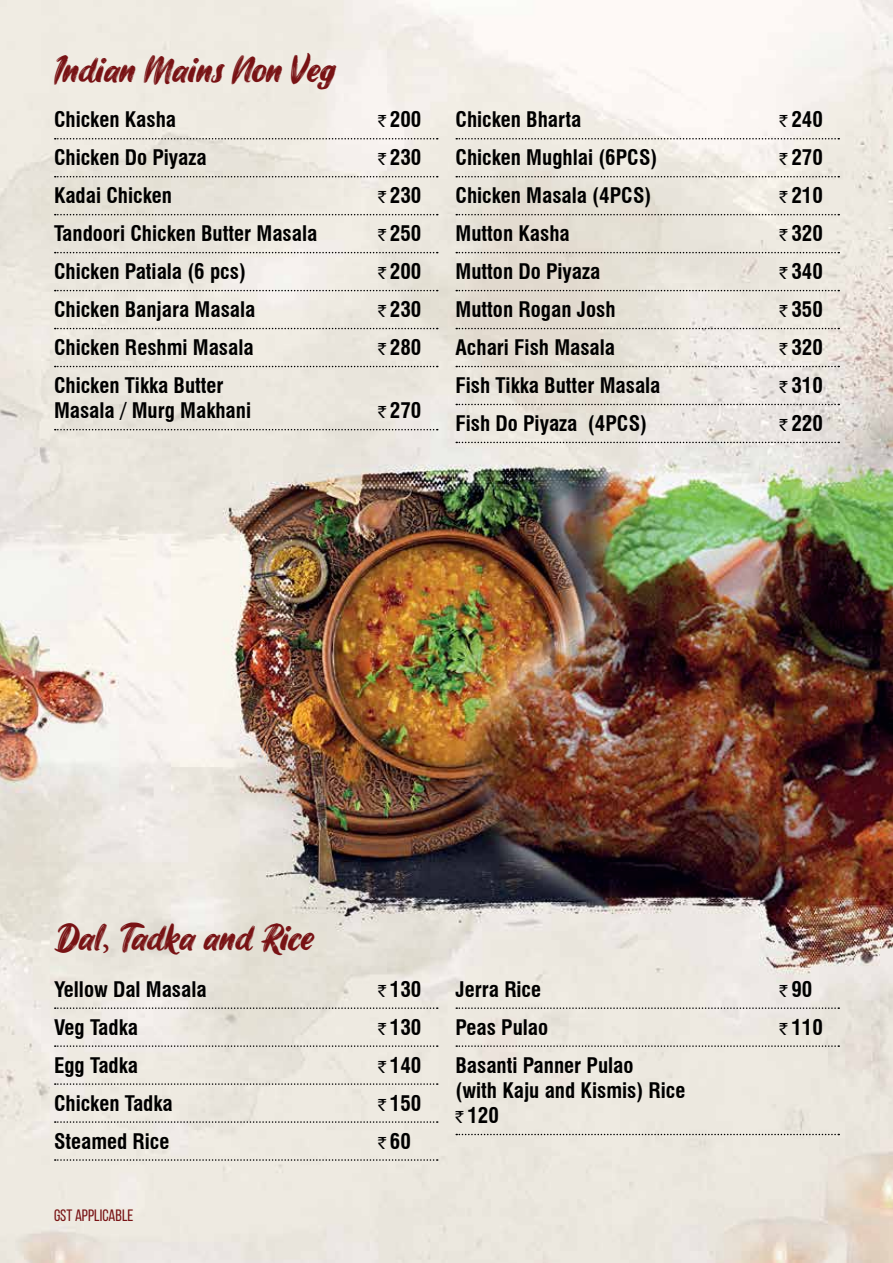
<style>
.page{position:relative;width:893px;height:1263px;background:#fff}
.page>*{position:absolute;margin:0;border:0;box-sizing:border-box;transform-origin:0 0}
.t1{font:36px "James Stroker";color:#781214}
.t2{font:700 condensed 21px/25.2px "Swiss 721 BT";color:#000}
.t3{font:16.5px "Bebas Neue";color:#781214}
.s1{font-family:"Indian Rupee";font-weight:400;font-stretch:normal;font-size:16.5px}
.s2{font-family:"Minion Pro"}
</style>
<div class="page">
<img style="left:0;top:0;width:893px;height:1263px">
<svg style="left:55px;top:138px;width:383px;height:1px"></svg>
<svg style="left:55px;top:176px;width:383px;height:1px"></svg>
<svg style="left:55px;top:214px;width:383px;height:1px"></svg>
<svg style="left:55px;top:252px;width:383px;height:1px"></svg>
<svg style="left:55px;top:290px;width:383px;height:1px"></svg>
<svg style="left:55px;top:328px;width:383px;height:1px"></svg>
<svg style="left:55px;top:366px;width:383px;height:1px"></svg>
<svg style="left:55px;top:429px;width:383px;height:1px"></svg>
<svg style="left:456px;top:138px;width:383px;height:1px"></svg>
<svg style="left:456px;top:176px;width:383px;height:1px"></svg>
<svg style="left:456px;top:214px;width:383px;height:1px"></svg>
<svg style="left:456px;top:252px;width:383px;height:1px"></svg>
<svg style="left:456px;top:290px;width:383px;height:1px"></svg>
<svg style="left:456px;top:328px;width:383px;height:1px"></svg>
<svg style="left:456px;top:366px;width:383px;height:1px"></svg>
<svg style="left:456px;top:404px;width:383px;height:1px"></svg>
<svg style="left:456px;top:442px;width:383px;height:1px"></svg>
<svg style="left:55px;top:1007px;width:383px;height:2px"></svg>
<svg style="left:55px;top:1045px;width:383px;height:2px"></svg>
<svg style="left:55px;top:1083px;width:383px;height:2px"></svg>
<svg style="left:55px;top:1121px;width:383px;height:2px"></svg>
<svg style="left:55px;top:1159px;width:383px;height:2px"></svg>
<svg style="left:456px;top:1007px;width:383px;height:2px"></svg>
<svg style="left:456px;top:1045px;width:383px;height:2px"></svg>
<svg style="left:456px;top:1134px;width:383px;height:1px"></svg>
<h1 class="t1" style="left:54px;top:53px;width:283px">Indian Mains Non Veg</h1>
<p class="t2" style="left:54px;top:107px;width:124px">Chicken Kasha</p>
<p class="t2" style="left:378px;top:107px;width:45px"><span class="s1">`</span>200</p>
<p class="t2" style="left:54px;top:145px;width:154px">Chicken Do Piyaza</p>
<p class="t2" style="left:378px;top:145px;width:45px"><span class="s1">`</span>230</p>
<p class="t2" style="left:54px;top:183px;width:119px">Kadai Chicken</p>
<p class="t2" style="left:378px;top:183px;width:45px"><span class="s1">`</span>230</p>
<p class="t2" style="left:54px;top:221px;width:265px">Tandoori Chicken Butter Masala</p>
<p class="t2" style="left:378px;top:221px;width:45px"><span class="s1">`</span>250</p>
<p class="t2" style="left:54px;top:259px;width:193px">Chicken Patiala (6 pcs)</p>
<p class="t2" style="left:378px;top:259px;width:45px"><span class="s1">`</span>200</p>
<p class="t2" style="left:54px;top:297px;width:203px">Chicken Banjara Masala</p>
<p class="t2" style="left:378px;top:297px;width:45px"><span class="s1">`</span>230</p>
<p class="t2" style="left:54px;top:335px;width:201px">Chicken Reshmi Masala</p>
<p class="t2" style="left:378px;top:335px;width:45px"><span class="s1">`</span>280</p>
<p class="t2" style="left:54px;top:373px;width:199px">Chicken Tikka Butter<br>Masala / Murg Makhani</p>
<p class="t2" style="left:378px;top:398px;width:45px"><span class="s1">`</span>270</p>
<p class="t2" style="left:455px;top:107px;width:128px">Chicken Bharta</p>
<p class="t2" style="left:779px;top:107px;width:45px"><span class="s1">`</span>240</p>
<p class="t2" style="left:455px;top:145px;width:204px">Chicken Mughlai (6PCS)</p>
<p class="t2" style="left:779px;top:145px;width:45px"><span class="s1">`</span>270</p>
<p class="t2" style="left:455px;top:183px;width:197px">Chicken Masala (4PCS)</p>
<p class="t2" style="left:779px;top:183px;width:45px"><span class="s1">`</span>210</p>
<p class="t2" style="left:455px;top:221px;width:116px">Mutton Kasha</p>
<p class="t2" style="left:779px;top:221px;width:45px"><span class="s1">`</span>320</p>
<p class="t2" style="left:455px;top:259px;width:146px">Mutton Do Piyaza</p>
<p class="t2" style="left:779px;top:259px;width:45px"><span class="s1">`</span>340</p>
<p class="t2" style="left:455px;top:297px;width:162px">Mutton Rogan Josh</p>
<p class="t2" style="left:779px;top:297px;width:45px"><span class="s1">`</span>350</p>
<p class="t2" style="left:455px;top:335px;width:161px">Achari Fish Masala</p>
<p class="t2" style="left:779px;top:335px;width:45px"><span class="s1">`</span>320</p>
<p class="t2" style="left:455px;top:373px;width:206px">Fish Tikka Butter Masala</p>
<p class="t2" style="left:779px;top:373px;width:45px"><span class="s1">`</span>310</p>
<p class="t2" style="left:455px;top:411px;width:193px">Fish Do Piyaza (4PCS)</p>
<p class="t2" style="left:779px;top:411px;width:45px"><span class="s1">`</span>220</p>
<h1 class="t1" style="left:54px;top:921px;width:261px">Dal<span class="s2">,</span> Tadka and Rice</h1>
<p class="t2" style="left:54px;top:976px;width:154px">Yellow Dal Masala</p>
<p class="t2" style="left:378px;top:976px;width:45px"><span class="s1">`</span>130</p>
<p class="t2" style="left:54px;top:1014px;width:85px">Veg Tadka</p>
<p class="t2" style="left:378px;top:1014px;width:45px"><span class="s1">`</span>130</p>
<p class="t2" style="left:54px;top:1052px;width:85px">Egg Tadka</p>
<p class="t2" style="left:378px;top:1052px;width:45px"><span class="s1">`</span>140</p>
<p class="t2" style="left:54px;top:1090px;width:120px">Chicken Tadka</p>
<p class="t2" style="left:378px;top:1090px;width:45px"><span class="s1">`</span>150</p>
<p class="t2" style="left:54px;top:1128px;width:117px">Steamed Rice</p>
<p class="t2" style="left:378px;top:1128px;width:36px"><span class="s1">`</span>6 0</p>
<p class="t3" style="left:54px;top:1207px;width:81px">GST APPLICABLE</p>
<p class="t2" style="left:455px;top:976px;width:87px">Jerra Rice</p>
<p class="t2" style="left:779px;top:976px;width:36px"><span class="s1">`</span>9 0</p>
<p class="t2" style="left:455px;top:1014px;width:94px">Peas Pulao</p>
<p class="t2" style="left:779px;top:1014px;width:45px"><span class="s1">`</span>110</p>
<p class="t2" style="left:455px;top:1052px;width:231px">Basanti Panner Pulao<br>(with Kaju and Kismis) Rice <span class="s1">`</span>120</p>
</div>
